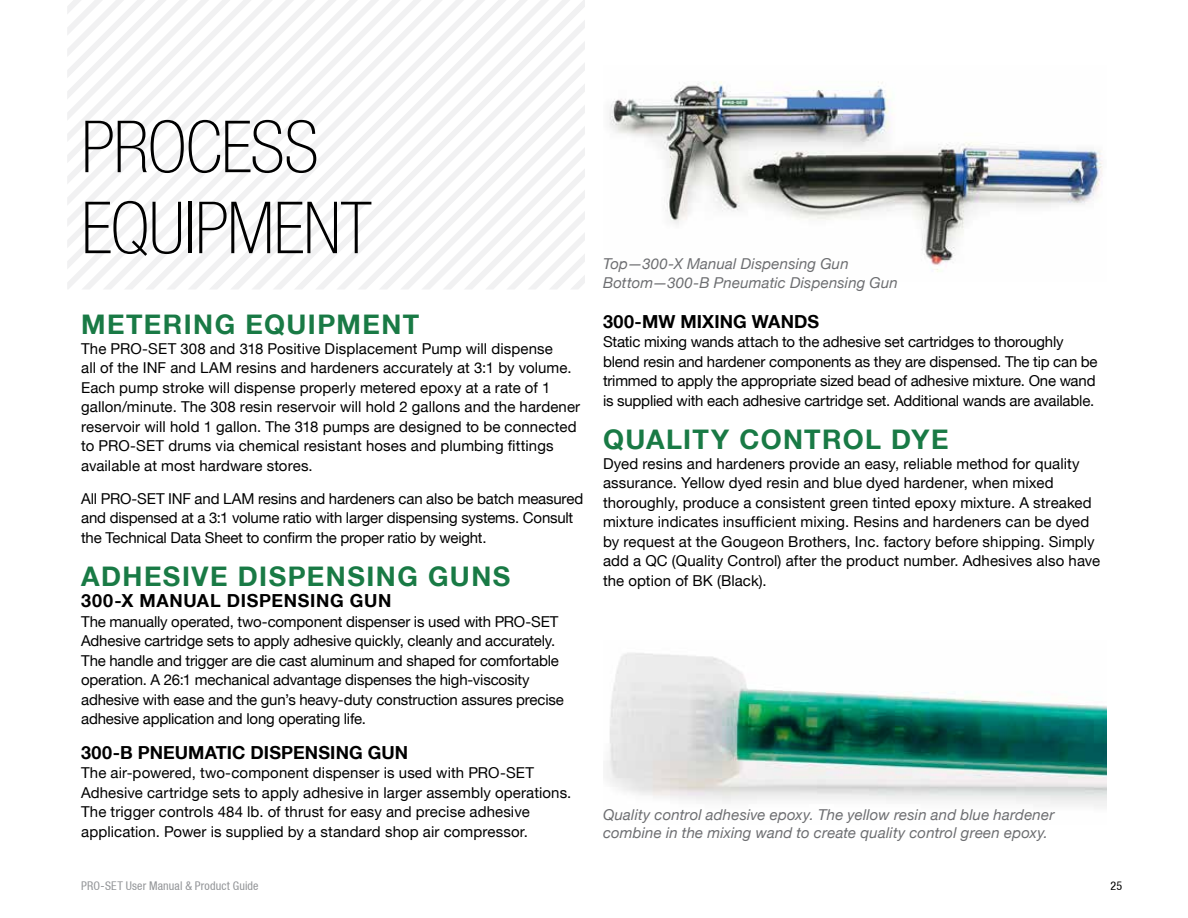
<style>
.page{position:relative;width:1188px;height:918px;background:#fff}
.page>*{position:absolute;margin:0;border:0;box-sizing:border-box;transform-origin:0 0}
.t1{font:100 condensed 72px/81px "Helvetica Neue LT";letter-spacing:-.01em;color:#000}
.t2{font:700 27px "Helvetica Neue LT";letter-spacing:.055em;color:#197a45}
.t3{font:700 18px "Helvetica Neue LT";letter-spacing:.01em;color:#000}
.t4{font:700 18px "Helvetica Neue LT";letter-spacing:.035em;color:#000}
.t5{font:15px/19.5px "Helvetica Neue LT";color:#000}
.t6{font:italic 15px/18px "Helvetica Neue LT";letter-spacing:.01em;color:#6d6e71}
.t7{font:condensed 12px "Helvetica Neue LT";letter-spacing:.01em;color:#939598}
.t8{font:condensed 12px "Helvetica Neue LT";color:#000}
</style>
<div class="page">
<img style="left:606px;top:653px;width:501px;height:154px">
<svg style="left:336px;top:41px;width:43px;height:248px"></svg>
<svg style="left:379px;top:0;width:206px;height:289px"></svg>
<svg style="left:67px;top:270px;width:206px;height:19px"></svg>
<svg style="left:67px;top:0;width:270px;height:270px"></svg>
<img style="left:609px;top:81px;width:494px;height:191px">
<h1 class="t1" style="left:81px;top:106px;width:292px">PROCESS<br>EQUIPMENT</h1>
<h2 class="t2" style="left:81px;top:308px;width:340px">METERING EQUIPMENT</h2>
<p class="t5" style="left:81px;top:338px;width:501px">The PRO-SET 308 and 318 Positive Displacement Pump will dispense<br>all of the INF and LAM resins and hardeners accurately at 3:1 by volume.<br>Each pump stroke will dispense properly metered epoxy at a rate of 1 gallon/minute. The 308 resin reservoir will hold 2 gallons and the hardener reservoir will hold 1 gallon. The 318 pumps are designed to be connected to PRO-SET drums via chemical resistant hoses and plumbing fittings available at most hardware stores.</p>
<p class="t5" style="left:81px;top:488px;width:504px">All PRO-SET INF and LAM resins and hardeners can also be batch measured and dispensed at a 3:1 volume ratio with larger dispensing systems. Consult the Technical Data Sheet to confirm the proper ratio by weight.</p>
<h2 class="t2" style="left:81px;top:560px;width:431px">ADHESIVE DISPENSING GUNS</h2>
<p class="t4" style="left:81px;top:590px;width:312px">300-X MANUAL DISPENSING GUN</p>
<p class="t5" style="left:81px;top:611px;width:484px">The manually operated, two-component dispenser is used with PRO-SET Adhesive cartridge sets to apply adhesive quickly, cleanly and accurately.<br>The handle and trigger are die cast aluminum and shaped for comfortable operation. A 26:1 mechanical advantage dispenses the high-viscosity adhesive with ease and the gun’s heavy-duty construction assures precise adhesive application and long operating life.</p>
<p class="t3" style="left:81px;top:741px;width:329px">300-B PNEUMATIC DISPENSING GUN</p>
<p class="t5" style="left:81px;top:763px;width:492px">The air-powered, two-component dispenser is used with PRO-SET Adhesive cartridge sets to apply adhesive in larger assembly operations.<br>The trigger controls 484 lb. of thrust for easy and precise adhesive application. Power is supplied by a standard shop air compressor.</p>
<p class="t6" style="left:603px;top:253px;width:296px;line-height:19.5px">Top—300-X Manual Dispensing Gun<br>Bottom—300-B Pneumatic Dispensing Gun</p>
<p class="t3" style="left:603px;top:310px;width:218px">300-MW MIXING WANDS</p>
<p class="t5" style="left:603px;top:332px;width:496px">Static mixing wands attach to the adhesive set cartridges to thoroughly blend resin and hardener components as they are dispensed. The tip can be trimmed to apply the appropriate sized bead of adhesive mixture. One wand is supplied with each adhesive cartridge set. Additional wands are available.</p>
<h2 class="t2" style="left:603px;top:423px;width:347px">QUALITY CONTROL DYE</h2>
<p class="t5" style="left:603px;top:453px;width:499px">Dyed resins and hardeners provide an easy, reliable method for quality assurance. Yellow dyed resin and blue dyed hardener, when mixed thoroughly, produce a consistent green tinted epoxy mixture. A streaked mixture indicates insufficient mixing. Resins and hardeners can be dyed by request at the Gougeon Brothers, Inc. factory before shipping. Simply add a QC (Quality Control) after the product number. Adhesives also have the option of BK (Black).</p>
<p class="t6" style="left:603px;top:805px;width:453px">Quality control adhesive epoxy. The yellow resin and blue hardener combine in the mixing wand to create quality control green epoxy.</p>
<p class="t7" style="left:81px;top:879px;width:179px">PRO-SET User Manual &amp; Product Guide</p>
<p class="t8" style="left:1110px;top:879px;width:13px">25</p>
</div>
